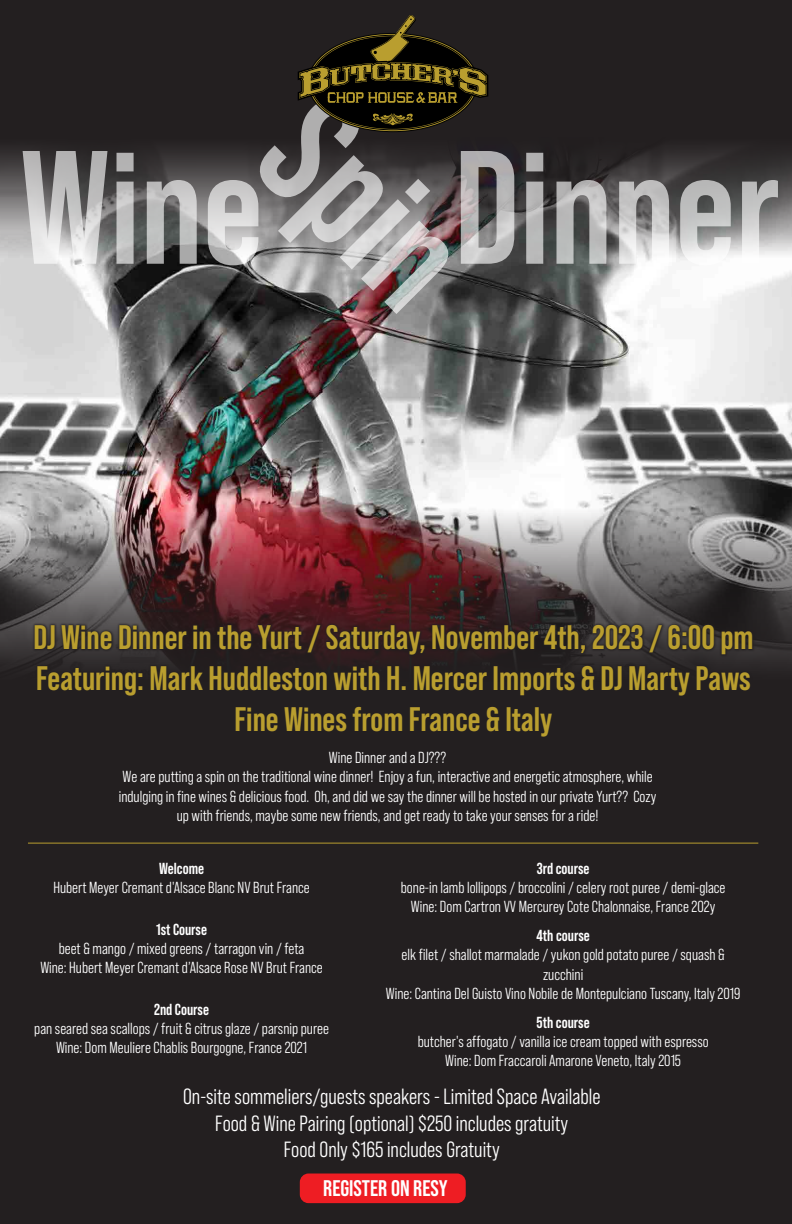
<style>
.page{position:relative;width:792px;height:1224px;background:#231f20}
.page>*{position:absolute;margin:0;border:0;box-sizing:border-box;transform-origin:0 0}
.t1{font:700 34px/40.8px "Bebas Neue Pro";color:#b99e2f;text-align:center}
.t2{font:700 22.6px "Bebas Neue Pro";color:#fff}
.t3{font:22px/26.4px "Bebas Neue Pro Middle";color:#fff;text-align:center}
.t4{font:16px/19.2px "Bebas Neue Pro Middle";color:#fff;text-align:center}
.t5{font:700 16px "Bebas Neue Pro";color:#fff}
</style>
<div class="page">
<img style="left:0;top:273px;width:792px;height:213px">
<svg style="left:0;top:149px;width:792px;height:124px"></svg>
<img style="left:0;top:486px;width:792px;height:97px">
<svg style="left:23px;top:151px;width:84px;height:113px;background:#b1b0b1"></svg>
<svg style="left:117px;top:153px;width:17px;height:111px;background:#afafaf"></svg>
<svg style="left:147px;top:180px;width:50px;height:84px;background:#9b9b9b"></svg>
<svg style="left:526px;top:153px;width:17px;height:111px;background:#a9a8a8"></svg>
<svg style="left:556px;top:180px;width:50px;height:84px;background:#9b9c9b"></svg>
<svg style="left:619px;top:180px;width:50px;height:84px;background:#c2c1c1"></svg>
<svg style="left:680px;top:180px;width:51px;height:85px;background:#b9baba"></svg>
<svg style="left:742px;top:180px;width:36px;height:84px;background:#c0c0c0"></svg>
<svg style="left:208px;top:15px;width:306px;height:299px"></svg>
<img style="left:0;top:583px;width:792px;height:83px">
<hr style="left:28px;top:843px;width:730px;height:1px;background:#b99e2f">
<div style="left:300px;top:1174px;width:166px;height:29px;background:#ee1d23;border-radius:9px"></div>
<h1 class="t1" style="left:33px;top:617px;width:722px">DJ Wine Dinner in the Yurt / Saturday, November 4th, 2023 / 6:00 pm<br>Featuring: Mark Huddleston with H. Mercer Imports &amp; DJ Marty Paws<br>Fine Wines from France &amp; Italy</h1>
<p class="t4" style="left:119px;top:748px;width:539px">Wine Dinner and a DJ???<br>We are putting a spin on the traditional wine dinner! Enjoy a fun, interactive and energetic atmosphere, while indulging in fine wines &amp; delicious food. Oh, and did we say the dinner will be hosted in our private Yurt?? Cozy up with friends, maybe some new friends, and get ready to take your senses for a ride!</p>
<p class="t5" style="left:159px;top:859px;width:47px">Welcome</p>
<p class="t4" style="left:53px;top:878px;width:258px">Hubert Meyer Cremant d'Alsace Blanc NV Brut France</p>
<p class="t5" style="left:156px;top:920px;width:53px">1st Course</p>
<p class="t4" style="left:40px;top:939px;width:284px">beet &amp; mango / mixed greens / tarragon vin / feta<br>Wine: Hubert Meyer Cremant d’Alsace Rose NV Brut France</p>
<p class="t5" style="left:154px;top:1000px;width:57px">2nd Course</p>
<p class="t4" style="left:34px;top:1019px;width:296px">pan seared sea scallops / fruit &amp; citrus glaze / parsnip puree<br>Wine: Dom Meuliere Chablis Bourgogne, France 2021</p>
<p class="t5" style="left:537px;top:859px;width:54px">3rd course</p>
<p class="t4" style="left:401px;top:878px;width:326px">bone-in lamb lollipops / broccolini / celery root puree / demi-glace<br>Wine: Dom Cartron VV Mercurey Cote Chalonnaise, France 202y</p>
<p class="t5" style="left:537px;top:927px;width:55px">4th course</p>
<p class="t4" style="left:386px;top:945px;width:356px">elk filet / shallot marmalade / yukon gold potato puree / squash &amp; zucchini<br>Wine: Cantina Del Guisto Vino Nobile de Montepulciano Tuscany, Italy 2019</p>
<p class="t5" style="left:537px;top:1013px;width:55px">5th course</p>
<p class="t4" style="left:418px;top:1032px;width:292px">butcher's affogato / vanilla ice cream topped with espresso<br>Wine: Dom Fraccaroli Amarone Veneto, Italy 2015</p>
<h3 class="t3" style="left:183px;top:1083px;width:419px">On-site sommeliers/guests speakers - Limited Space Available<br>Food &amp; Wine Pairing (optional) $250 includes gratuity<br>Food Only $165 includes Gratuity</h3>
<h2 class="t2" style="left:323px;top:1176px;width:126px">REGISTER ON RESY</h2>
</div>
